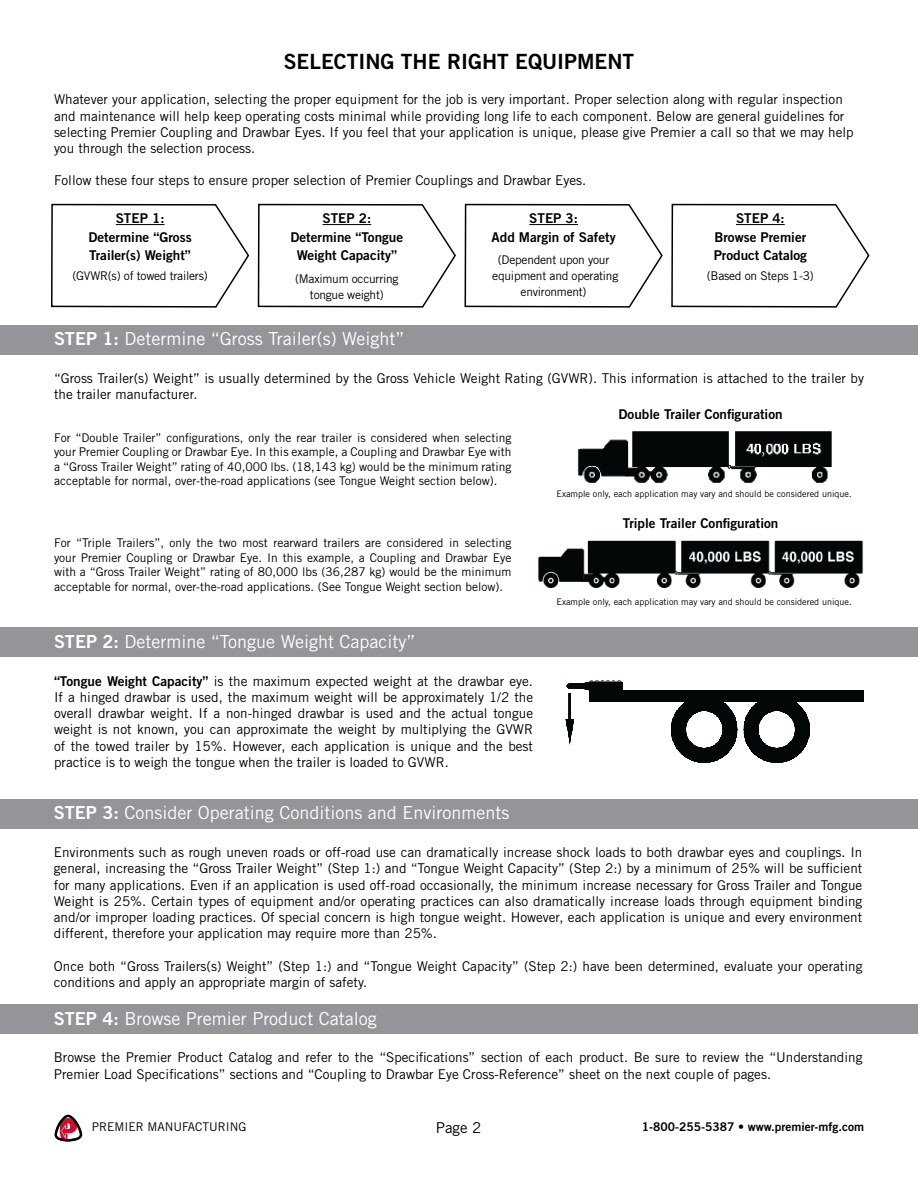
<style>
.page{position:relative;width:918px;height:1188px;background:#fff}
.page>*{position:absolute;margin:0;border:0;box-sizing:border-box;transform-origin:0 0}
.t1{font:21px "Trade Gothic LT Std Bd 2";color:#000}
.t2{font:18px "Trade Gothic LT Std";color:#fff}
.t3{font:15px "Trade Gothic LT Std";color:#000}
.t4{font:13.5px/16.2px "Trade Gothic LT Std";color:#000}
.t5{font:13.5px/18.6px "Trade Gothic LT Std Bd 2";color:#000;text-align:center}
.t6{font:12px/14.4px "Trade Gothic LT Std";letter-spacing:-.02em;color:#000;text-align:justify}
.t7{font:12px "Trade Gothic LT Std Bd 2";color:#000}
.t8{font:12px "Trade Gothic LT Std";color:#000}
.t9{font:9px "Trade Gothic LT Std";color:#000}
.s1{font-family:"Trade Gothic LT Std Bd 2"}
</style>
<div class="page">
<svg style="left:51px;top:203px;width:199px;height:105px"></svg>
<svg style="left:257px;top:203px;width:199px;height:105px"></svg>
<svg style="left:464px;top:203px;width:199px;height:105px"></svg>
<svg style="left:671px;top:203px;width:199px;height:105px"></svg>
<hr style="left:116px;top:224px;width:48px;height:1px;background:#000">
<hr style="left:323px;top:224px;width:48px;height:1px;background:#000">
<hr style="left:529px;top:224px;width:49px;height:1px;background:#000">
<hr style="left:736px;top:224px;width:49px;height:1px;background:#000">
<div style="left:0;top:325px;width:918px;height:30px;background:#939598"></div>
<div style="left:0;top:627px;width:918px;height:30px;background:#939598"></div>
<div style="left:0;top:799px;width:918px;height:29px;background:#939598"></div>
<div style="left:0;top:1004px;width:918px;height:30px;background:#939598"></div>
<img style="left:577px;top:431px;width:255px;height:52px">
<img style="left:537px;top:540px;width:327px;height:48px">
<img style="left:566px;top:680px;width:298px;height:82px">
<svg style="left:54px;top:1114px;width:29px;height:28px"></svg>
<h1 class="t1" style="left:284px;top:49px;width:352px">SELECTING THE RIGHT EQUIPMENT</h1>
<p class="t4" style="left:54px;top:91px;width:801px">Whatever your application, selecting the proper equipment for the job is very important. Proper selection along with regular inspection and maintenance will help keep operating costs minimal while providing long life to each component. Below are general guidelines for selecting Premier Coupling and Drawbar Eyes. If you feel that your application is unique, please give Premier a call so that we may help you through the selection process.</p>
<p class="t4" style="left:54px;top:172px;width:534px">Follow these four steps to ensure proper selection of Premier Couplings and Drawbar Eyes.</p>
<p class="t5" style="left:89px;top:209px;width:105px">STEP 1:<br>Determine “Gross<br>Trailer(s) Weight”</p>
<p class="t6" style="left:72px;top:268px;width:137px">(GVWR(s) of towed trailers)</p>
<p class="t5" style="left:291px;top:209px;width:114px">STEP 2:<br>Determine “Tongue<br>Weight Capacity”</p>
<p class="t6" style="left:295px;top:270px;width:105px;line-height:16.2px;text-align:center">(Maximum occurring tongue weight)</p>
<p class="t5" style="left:492px;top:209px;width:126px">STEP 3:<br>Add Margin of Safety</p>
<p class="t6" style="left:492px;top:252px;width:128px;line-height:16.2px;text-align:center">(Dependent upon your equipment and operating environment)</p>
<p class="t5" style="left:714px;top:209px;width:95px">STEP 4:<br>Browse Premier<br>Product Catalog</p>
<p class="t6" style="left:707px;top:268px;width:109px">(Based on Steps 1-3)</p>
<h2 class="t2" style="left:54px;top:328px;width:352px"><span class="s1">STEP 1:</span> Determine “Gross Trailer(s) Weight”</h2>
<p class="t4" style="left:54px;top:370px;width:812px">“Gross Trailer(s) Weight” is usually determined by the Gross Vehicle Weight Rating (GVWR). This information is attached to the trailer by the trailer manufacturer.</p>
<p class="t6" style="left:54px;top:430px;width:459px">For “Double Trailer” configurations, only the rear trailer is considered when selecting your Premier Coupling or Drawbar Eye. In this example, a Coupling and Drawbar Eye with a “Gross Trailer Weight” rating of 40,000 lbs. (18,143 kg) would be the minimum rating acceptable for normal, over-the-road applications (see Tongue Weight section below).</p>
<p class="t6" style="left:54px;top:536px;width:459px">For “Triple Trailers”, only the two most rearward trailers are considered in selecting your Premier Coupling or Drawbar Eye. In this example, a Coupling and Drawbar Eye with a “Gross Trailer Weight” rating of 80,000 lbs (36,287 kg) would be the minimum acceptable for normal, over-the-road applications. (See Tongue Weight section below).</p>
<h2 class="t2" style="left:54px;top:631px;width:363px"><span class="s1">STEP 2:</span> Determine “Tongue Weight Capacity”</h2>
<p class="t4" style="left:54px;top:673px;width:481px;text-align:justify"><span class="s1">“Tongue Weight Capacity”</span> is the maximum expected weight at the drawbar eye.<br>If a hinged drawbar is used, the maximum weight will be approximately 1/2 the overall drawbar weight. If a non-hinged drawbar is used and the actual tongue weight is not known, you can approximate the weight by multiplying the GVWR of the towed trailer by 15%. However, each application is unique and the best practice is to weigh the tongue when the trailer is loaded to GVWR.</p>
<p class="t5" style="left:619px;top:405px;width:166px">Double Trailer Configuration</p>
<p class="t9" style="left:557px;top:489px;width:297px">Example only, each application may vary and should be considered unique.</p>
<p class="t5" style="left:623px;top:514px;width:157px">Triple Trailer Configuration</p>
<p class="t9" style="left:557px;top:596px;width:297px">Example only, each application may vary and should be considered unique.</p>
<h2 class="t2" style="left:54px;top:802px;width:457px"><span class="s1">STEP 3:</span> Consider Operating Conditions and Environments</h2>
<p class="t4" style="left:54px;top:844px;width:810px;text-align:justify">Environments such as rough uneven roads or off-road use can dramatically increase shock loads to both drawbar eyes and couplings. In general, increasing the “Gross Trailer Weight” (Step 1:) and “Tongue Weight Capacity” (Step 2:) by a minimum of 25% will be sufficient for many applications. Even if an application is used off-road occasionally, the minimum increase necessary for Gross Trailer and Tongue Weight is 25%. Certain types of equipment and/or operating practices can also dramatically increase loads through equipment binding and/or improper loading practices. Of special concern is high tongue weight. However, each application is unique and every environment different, therefore your application may require more than 25%.</p>
<p class="t4" style="left:54px;top:957px;width:810px">Once both “Gross Trailers(s) Weight” (Step 1:) and “Tongue Weight Capacity” (Step 2:) have been determined, evaluate your operating conditions and apply an appropriate margin of safety.</p>
<h2 class="t2" style="left:54px;top:1007px;width:324px"><span class="s1">STEP 4:</span> Browse Premier Product Catalog</h2>
<p class="t4" style="left:54px;top:1049px;width:810px">Browse the Premier Product Catalog and refer to the “Specifications” section of each product. Be sure to review the “Understanding<br>Premier Load Specifications” sections and “Coupling to Drawbar Eye Cross-Reference” sheet on the next couple of pages.</p>
<p class="t8" style="left:92px;top:1120px;width:156px">PREMIER MANUFACTURING</p>
<p class="t3" style="left:436px;top:1119px;width:47px">Page 2</p>
<p class="t7" style="left:642px;top:1119px;width:224px">1-800-255-5387 • www.premier-mfg.com</p>
</div>
